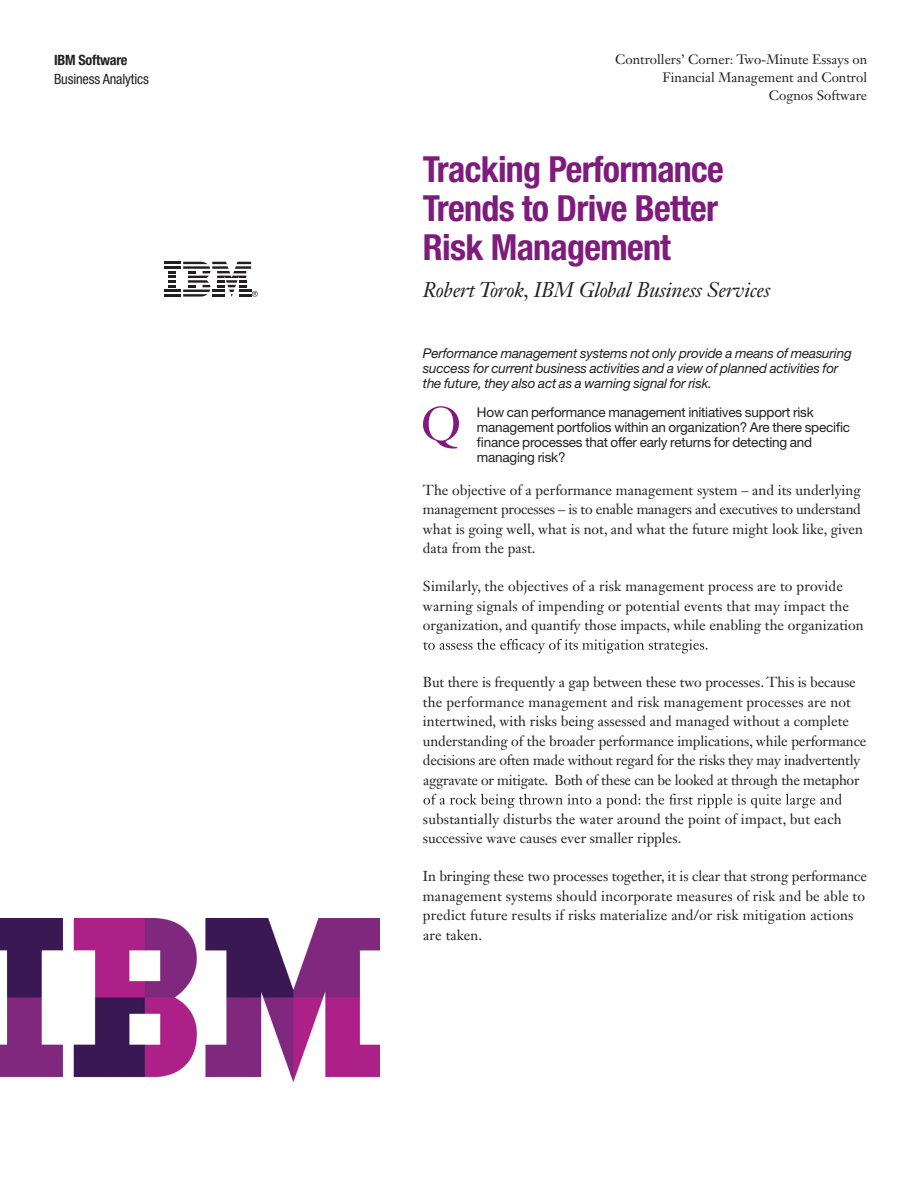
<style>
.page{position:relative;width:918px;height:1188px;background:#fff}
.page>*{position:absolute;margin:0;border:0;box-sizing:border-box;transform-origin:0 0}
.t1{font:700 condensed 36px/39px "Helvetica Neue";letter-spacing:-.02em;color:#7f1b7d}
.t2{font:italic 21px "Janson Text LT Std";letter-spacing:-.01em;color:#231f20}
.t3{font:14.25px/19.5px "Janson Text LT Std";color:#231f20}
.t4{font:condensed 14.25px "Helvetica Neue";letter-spacing:-.01em;color:#231f20}
.t5{font:700 condensed 14.25px "Helvetica Neue";letter-spacing:-.02em;color:#231f20}
.t6{font:13.5px/15px "Helvetica Neue";letter-spacing:-.015em;color:#231f20}
.t7{font:italic 13.5px/15px "Helvetica Neue";letter-spacing:-.015em;color:#231f20}
.t8{font:13.5px/18px "Janson Text LT Std";color:#231f20;text-align:right}
</style>
<div class="page">
<svg style="left:423px;top:639px;width:284px;height:14px"></svg>
<svg style="left:423px;top:794px;width:419px;height:14px"></svg>
<img style="left:0;top:918px;width:380px;height:163px">
<svg style="left:164px;top:262px;width:94px;height:35px"></svg>
<svg style="left:423px;top:406px;width:36px;height:43px"></svg>
<p class="t5" style="left:54px;top:51px;width:75px">IBM Software</p>
<p class="t8" style="left:615px;top:50px;width:254px">Controllers’ Corner: Two-Minute Essays on<br>Financial Management and Control<br>Cognos Software</p>
<p class="t4" style="left:54px;top:71px;width:97px">Business Analytics</p>
<h1 class="t1" style="left:423px;top:149px;width:302px">Tracking Performance<br>Trends to Drive Better<br>Risk Management</h1>
<h2 class="t2" style="left:423px;top:277px;width:349px">Robert Torok, IBM Global Business Services</h2>
<p class="t7" style="left:423px;top:346px;width:430px">Performance management systems not only provide a means of measuring success for current business activities and a view of planned activities for the future, they also act as a warning signal for risk.</p>
<p class="t6" style="left:477px;top:404px;width:375px">How can performance management initiatives support risk management portfolios within an organization? Are there specific finance processes that offer early returns for detecting and managing risk?</p>
<p class="t3" style="left:423px;top:480px;width:442px">The objective of a performance management system – and its underlying management processes – is to enable managers and executives to understand what is going well, what is not, and what the future might look like, given data from the past.</p>
<p class="t3" style="left:423px;top:576px;width:442px">Similarly, the objectives of a risk management process are to provide warning signals of impending or potential events that may impact the organization, and quantify those impacts, while enabling the organization</p>
<p class="t3" style="left:423px;top:673px;width:445px">But there is frequently a gap between these two processes. This is because the performance management and risk management processes are not intertwined, with risks being assessed and managed without a complete understanding of the broader performance implications, while performance decisions are often made without regard for the risks they may inadvertently aggravate or mitigate. Both of these can be looked at through the metaphor</p>
<p class="t3" style="left:423px;top:809px;width:420px">substantially disturbs the water around the point of impact, but each successive wave causes ever smaller ripples.</p>
<p class="t3" style="left:423px;top:866px;width:446px">In bringing these two processes together, it is clear that strong performance management systems should incorporate measures of risk and be able to predict future results if risks materialize and/or risk mitigation actions are taken.</p>
</div>
